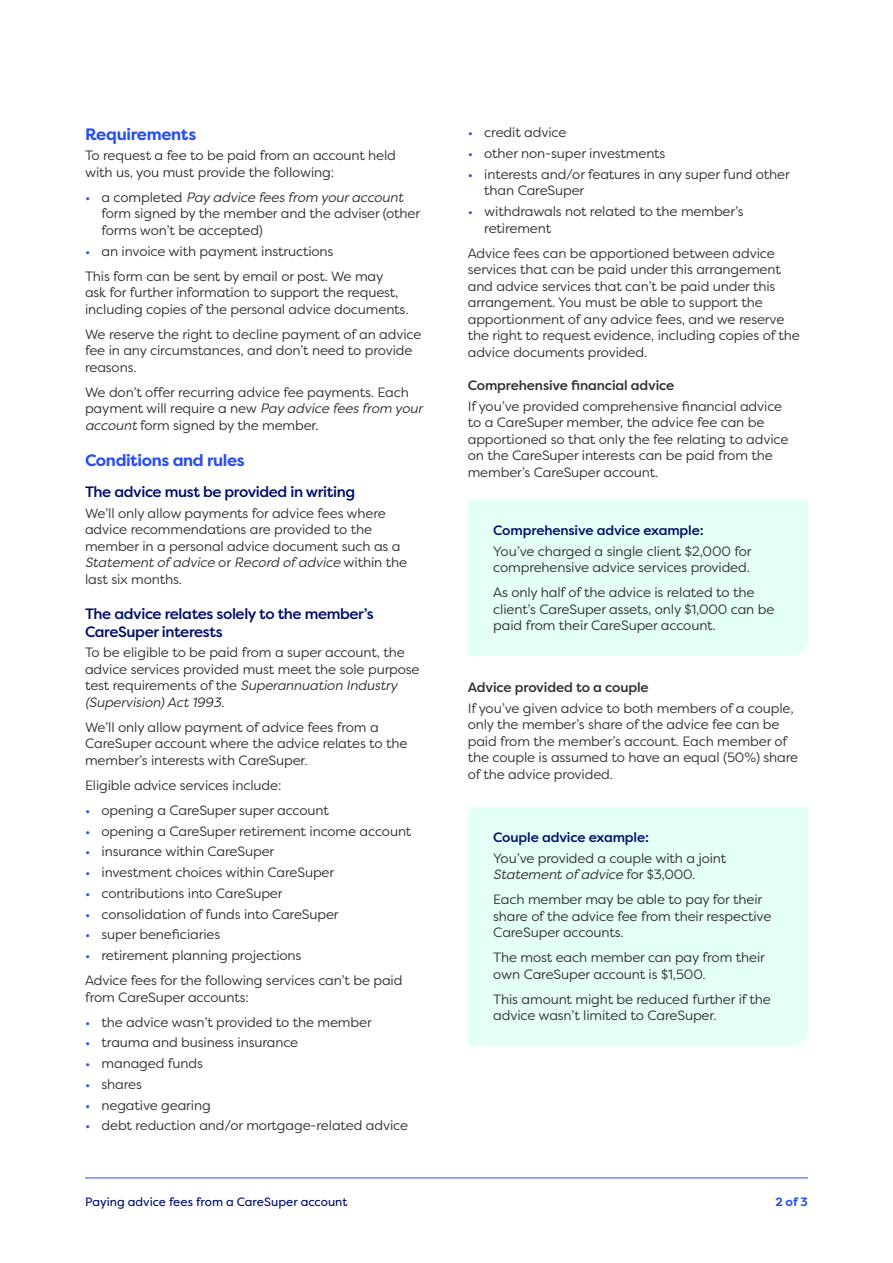
<style>
.page{position:relative;width:893px;height:1263px;background:#fff}
.page>*{position:absolute;margin:0;border:0;box-sizing:border-box;transform-origin:0 0}
.H2_-_11pt_Mid_Blue{font:700 16.5px "Filson Pro";letter-spacing:-.025em;color:#294fed}
.H3_-_10pt_Inky_Blue{font:500 15px/18px "Filson Pro";letter-spacing:-.025em;color:#000f69}
.Body_Copy_-_9pt_Charcoal{font:13.5px/16.5px "Filson Pro";letter-spacing:-.01em;color:#303030}
.H4_-_9pt_Charcoal{font:500 13.5px "Filson Pro";letter-spacing:-.01em;color:#303030}
.H4_-_9pt_Charcoal-2{font:500 13.5px "Filson Pro";letter-spacing:-.01em;color:#000f69}
.t1{font:12px "Filson Pro";color:#000f69}
.t2{font:700 12px "Filson Pro";color:#294fed}
.s1{color:#294fed}
.s2{font-style:italic}
</style>
<div class="page">
<div style="left:468px;top:500px;width:340px;height:156px;background:#e4fff5"></div>
<div style="left:468px;top:807px;width:340px;height:239px;background:#e4fff5"></div>
<hr style="left:85px;top:1177px;width:723px;height:1px;background:#294fed">
<p class="H2_-_11pt_Mid_Blue" style="left:85px;top:123px;width:113px">Requirements</p>
<p class="Body_Copy_-_9pt_Charcoal" style="left:85px;top:147px;width:312px">To request a fee to be paid from an account held with us, you must provide the following:</p>
<p class="Body_Copy_-_9pt_Charcoal" style="left:102px;top:188px;width:320px;text-indent:-16px"><span class="s1">•</span> a completed <span class="s2">Pay advice fees from your account </span>form signed by the member and the adviser (other forms won’t be accepted)</p>
<p class="Body_Copy_-_9pt_Charcoal" style="left:85px;top:242px;width:250px"><span class="s1">•</span> an invoice with payment instructions</p>
<p class="Body_Copy_-_9pt_Charcoal" style="left:85px;top:267px;width:325px">This form can be sent by email or post. We may<br>ask for further information to support the request, including copies of the personal advice documents.</p>
<p class="Body_Copy_-_9pt_Charcoal" style="left:85px;top:325px;width:338px">We reserve the right to decline payment of an advice fee in any circumstances, and don’t need to provide reasons.</p>
<p class="Body_Copy_-_9pt_Charcoal" style="left:85px;top:383px;width:339px">We don’t offer recurring advice fee payments. Each payment will require a new <span class="s2">Pay advice fees from your account</span> form signed by the member.</p>
<p class="H2_-_11pt_Mid_Blue" style="left:85px;top:450px;width:161px">Conditions and rules</p>
<p class="H3_-_10pt_Inky_Blue" style="left:85px;top:482px;width:272px">The advice must be provided in writing</p>
<p class="Body_Copy_-_9pt_Charcoal" style="left:85px;top:504px;width:324px">We’ll only allow payments for advice fees where advice recommendations are provided to the member in a personal advice document such as a <span class="s2">Statement of advice</span> or <span class="s2">Record of advice</span> within the last six months.</p>
<p class="H3_-_10pt_Inky_Blue" style="left:85px;top:604px;width:290px">The advice relates solely to the member’s<br>CareSuper interests</p>
<p class="Body_Copy_-_9pt_Charcoal" style="left:85px;top:644px;width:336px">To be eligible to be paid from a super account, the advice services provided must meet the sole purpose test requirements of the <span class="s2">Superannuation Industry (Supervision) Act 1993</span>.</p>
<p class="Body_Copy_-_9pt_Charcoal" style="left:85px;top:718px;width:324px">We’ll only allow payment of advice fees from a<br>CareSuper account where the advice relates to the member’s interests with CareSuper.</p>
<p class="Body_Copy_-_9pt_Charcoal" style="left:85px;top:776px;width:198px">Eligible advice services include:</p>
<p class="Body_Copy_-_9pt_Charcoal" style="left:85px;top:801px;width:245px"><span class="s1">•</span> opening a CareSuper super account</p>
<p class="Body_Copy_-_9pt_Charcoal" style="left:85px;top:822px;width:328px"><span class="s1">•</span> opening a CareSuper retirement income account</p>
<p class="Body_Copy_-_9pt_Charcoal" style="left:85px;top:843px;width:191px"><span class="s1">•</span> insurance within CareSuper</p>
<p class="Body_Copy_-_9pt_Charcoal" style="left:85px;top:864px;width:251px"><span class="s1">•</span> investment choices within CareSuper</p>
<p class="Body_Copy_-_9pt_Charcoal" style="left:85px;top:884px;width:199px"><span class="s1">•</span> contributions into CareSuper</p>
<p class="Body_Copy_-_9pt_Charcoal" style="left:85px;top:905px;width:255px"><span class="s1">•</span> consolidation of funds into CareSuper</p>
<p class="Body_Copy_-_9pt_Charcoal" style="left:85px;top:926px;width:137px"><span class="s1">•</span> super beneficiaries</p>
<p class="Body_Copy_-_9pt_Charcoal" style="left:85px;top:947px;width:218px"><span class="s1">•</span> retirement planning projections</p>
<p class="Body_Copy_-_9pt_Charcoal" style="left:85px;top:972px;width:319px">Advice fees for the following services can’t be paid from CareSuper accounts:</p>
<p class="Body_Copy_-_9pt_Charcoal" style="left:85px;top:1013px;width:288px"><span class="s1">•</span> the advice wasn’t provided to the member</p>
<p class="Body_Copy_-_9pt_Charcoal" style="left:85px;top:1034px;width:215px"><span class="s1">•</span> trauma and business insurance</p>
<p class="Body_Copy_-_9pt_Charcoal" style="left:85px;top:1055px;width:119px"><span class="s1">•</span> managed funds</p>
<p class="Body_Copy_-_9pt_Charcoal" style="left:85px;top:1075px;width:58px"><span class="s1">•</span> shares</p>
<p class="Body_Copy_-_9pt_Charcoal" style="left:85px;top:1096px;width:127px"><span class="s1">•</span> negative gearing</p>
<p class="Body_Copy_-_9pt_Charcoal" style="left:85px;top:1117px;width:325px"><span class="s1">•</span> debt reduction and/or mortgage-related advice</p>
<p class="Body_Copy_-_9pt_Charcoal" style="left:468px;top:124px;width:100px"><span class="s1">•</span> credit advice</p>
<p class="Body_Copy_-_9pt_Charcoal" style="left:468px;top:145px;width:199px"><span class="s1">•</span> other non-super investments</p>
<p class="Body_Copy_-_9pt_Charcoal" style="left:484px;top:165px;width:307px;text-indent:-16px"><span class="s1">•</span> interests and/or features in any super fund other than CareSuper</p>
<p class="Body_Copy_-_9pt_Charcoal" style="left:484px;top:203px;width:261px;text-indent:-16px"><span class="s1">•</span> withdrawals not related to the member’s retirement</p>
<p class="Body_Copy_-_9pt_Charcoal" style="left:468px;top:244px;width:334px">Advice fees can be apportioned between advice services that can be paid under this arrangement and advice services that can’t be paid under this arrangement. You must be able to support the apportionment of any advice fees, and we reserve the right to request evidence, including copies of the advice documents provided.</p>
<p class="H4_-_9pt_Charcoal" style="left:468px;top:376px;width:208px">Comprehensive financial advice</p>
<p class="Body_Copy_-_9pt_Charcoal" style="left:468px;top:398px;width:322px">If you’ve provided comprehensive financial advice to a CareSuper member, the advice fee can be apportioned so that only the fee relating to advice on the CareSuper interests can be paid from the member’s CareSuper account.</p>
<p class="H4_-_9pt_Charcoal-2" style="left:493px;top:521px;width:212px">Comprehensive advice example:</p>
<p class="Body_Copy_-_9pt_Charcoal" style="left:493px;top:543px;width:260px">You’ve charged a single client $2,000 for comprehensive advice services provided.</p>
<p class="Body_Copy_-_9pt_Charcoal" style="left:493px;top:584px;width:283px">As only half of the advice is related to the client’s CareSuper assets, only $1,000 can be paid from their CareSuper account.</p>
<p class="H4_-_9pt_Charcoal" style="left:468px;top:678px;width:183px">Advice provided to a couple</p>
<p class="Body_Copy_-_9pt_Charcoal" style="left:468px;top:699px;width:332px">If you’ve given advice to both members of a couple, only the member’s share of the advice fee can be paid from the member’s account. Each member of the couple is assumed to have an equal (50%) share of the advice provided.</p>
<p class="H4_-_9pt_Charcoal-2" style="left:493px;top:828px;width:157px">Couple advice example:</p>
<p class="Body_Copy_-_9pt_Charcoal" style="left:493px;top:849px;width:234px">You’ve provided a couple with a joint<br><span class="s2">Statement of advice</span> for $3,000.</p>
<p class="Body_Copy_-_9pt_Charcoal" style="left:493px;top:891px;width:280px">Each member may be able to pay for their share of the advice fee from their respective<br>CareSuper accounts.</p>
<p class="Body_Copy_-_9pt_Charcoal" style="left:493px;top:949px;width:273px">The most each member can pay from their own CareSuper account is $1,500.</p>
<p class="Body_Copy_-_9pt_Charcoal" style="left:493px;top:990px;width:279px">This amount might be reduced further if the advice wasn’t limited to CareSuper.</p>
<p class="t1" style="left:85px;top:1193px;width:264px">Paying advice fees from a CareSuper account</p>
<p class="t2" style="left:775px;top:1194px;width:34px">2 of 3</p>
</div>
